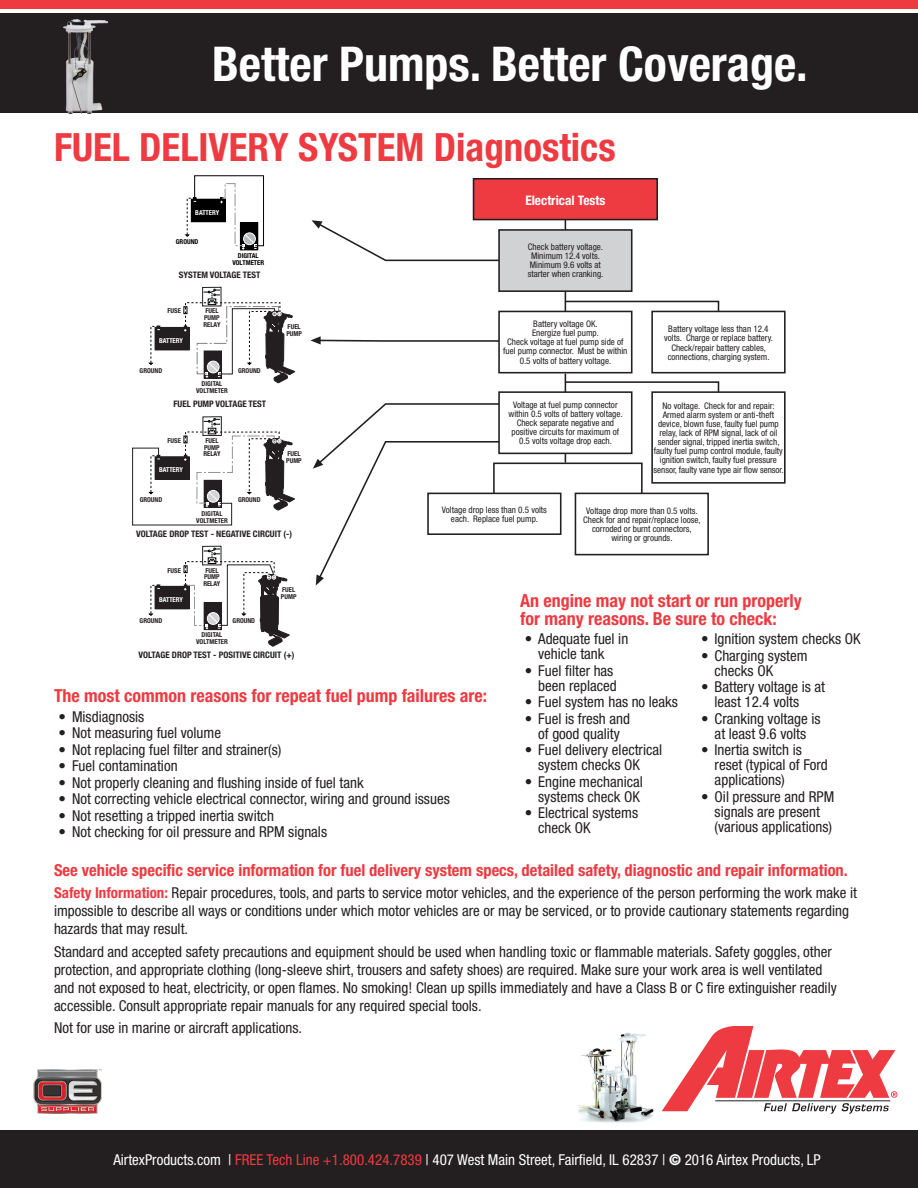
<style>
.page{position:relative;width:918px;height:1188px;background:#fff}
.page>*{position:absolute;margin:0;border:0;box-sizing:border-box;transform-origin:0 0}
.t1{font:700 condensed 48px "Helvetica Neue";color:#fff}
.t2{font:700 condensed 39px "Helvetica Neue LT Std";color:#ee3a41}
.t3{font:700 condensed 18px/18px "Helvetica Neue LT Std";color:#ee3a41}
.t4{font:700 condensed 16.5px "Helvetica Neue LT Std";color:#ee3a41}
.t5{font:condensed 15px/15px "Helvetica Neue LT Std";color:#231f20}
.t6{font:condensed 15px "Helvetica Neue";color:#fff}
.t7{font:700 condensed 13.2px "Helvetica Neue LT Std";color:#fff}
.t8{font:condensed 9px/9px "Helvetica Neue LT Std";color:#231f20;text-align:center}
.t9{font:700 condensed 9px "Helvetica Neue LT Std";color:#231f20}
.t10{font:700 condensed 6.75px/6.8px "Helvetica Neue LT Std";color:#231f20}
.t11{font:700 condensed 6.75px "Helvetica Neue LT Std";color:#fff}
.t12{font:700 condensed 6.75px/6.8px "Helvetica Neue LT Std";color:#000001;text-align:center}
.s1{font-weight:700;color:#ee3a41}
.s2{color:#ee3a41}
.s3{font-weight:900}
</style>
<div class="page">
<img style="left:578px;top:1032px;width:76px;height:91px">
<div style="left:0;top:1130px;width:918px;height:58px;background:#231f20"></div>
<div style="left:0;top:14px;width:918px;height:99px;background:#231f20"></div>
<div style="left:0;top:0;width:918px;height:9px;background:#ee3a41"></div>
<svg style="left:662px;top:1027px;width:235px;height:87px"></svg>
<img style="left:34px;top:1070px;width:67px;height:44px">
<img style="left:63px;top:19px;width:45px;height:94px">
<div style="left:499px;top:230px;width:133px;height:61px;background:#d1d2d4"></div>
<div style="left:498px;top:229px;width:135px;height:63px;border:2px solid #231f20"></div>
<div style="left:474px;top:179px;width:183px;height:41px;background:#ee3a41"></div>
<div style="left:473px;top:178px;width:185px;height:42px;border:2px solid #231f20"></div>
<div style="left:575px;top:493px;width:134px;height:62px;border:2px solid #231f20"></div>
<div style="left:651px;top:391px;width:135px;height:93px;border:2px solid #231f20"></div>
<svg style="left:564px;top:291px;width:156px;height:20px"></svg>
<div style="left:493px;top:463px;width:150px;height:31px;border:2px solid #231f20"></div>
<svg style="left:312px;top:220px;width:189px;height:42px"></svg>
<div style="left:498px;top:311px;width:135px;height:62px;border:2px solid #231f20"></div>
<div style="left:651px;top:311px;width:135px;height:62px;border:2px solid #231f20"></div>
<div style="left:498px;top:391px;width:135px;height:63px;border:2px solid #231f20"></div>
<div style="left:427px;top:493px;width:135px;height:42px;border:2px solid #231f20"></div>
<svg style="left:310px;top:336px;width:191px;height:9px"></svg>
<svg style="left:313px;top:402px;width:188px;height:184px"></svg>
<svg style="left:564px;top:374px;width:156px;height:20px"></svg>
<div style="left:202px;top:287px;width:19px;height:19px;border:1px solid #231f20"></div>
<div style="left:155px;top:327px;width:34px;height:23px;background:#231f20"></div>
<svg style="left:149px;top:326px;width:11px;height:39px"></svg>
<svg style="left:184px;top:289px;width:111px;height:94px"></svg>
<div style="left:202px;top:546px;width:19px;height:19px;border:1px solid #231f20"></div>
<div style="left:155px;top:586px;width:34px;height:23px;background:#231f20"></div>
<svg style="left:149px;top:585px;width:11px;height:31px"></svg>
<svg style="left:184px;top:548px;width:105px;height:98px"></svg>
<svg style="left:132px;top:418px;width:163px;height:107px"></svg>
<svg style="left:185px;top:175px;width:79px;height:75px"></svg>
<h1 class="t1" style="left:212px;top:35px;width:597px">Better Pumps. Better Coverage.</h1>
<h2 class="t2" style="left:54px;top:124px;width:563px">FUEL DELIVERY SYSTEM Diagnostics</h2>
<p class="t11" style="left:195px;top:208px;width:25px">BATTERY</p>
<p class="t12" style="left:176px;top:238px;width:24px">GROUND</p>
<p class="t12" style="left:232px;top:252px;width:33px">DIGITAL<br>VOLTMETER</p>
<p class="t9" style="left:179px;top:270px;width:83px">SYSTEM VOLTAGE TEST</p>
<p class="t10" style="left:167px;top:308px;width:15px">FUSE</p>
<p class="t11" style="left:159px;top:337px;width:25px">BATTERY</p>
<p class="t10" style="left:140px;top:367px;width:24px">GROUND</p>
<p class="t10" style="left:203px;top:308px;width:19px">FUEL<br>PUMP<br>RELAY</p>
<p class="t10" style="left:196px;top:380px;width:33px;text-align:center">DIGITAL<br>VOLTMETER</p>
<p class="t10" style="left:238px;top:367px;width:24px">GROUND</p>
<p class="t9" style="left:173px;top:398px;width:94px">FUEL PUMP VOLTAGE TEST</p>
<p class="t10" style="left:168px;top:437px;width:15px">FUSE</p>
<p class="t11" style="left:159px;top:466px;width:25px">BATTERY</p>
<p class="t10" style="left:140px;top:496px;width:24px">GROUND</p>
<p class="t10" style="left:203px;top:437px;width:19px">FUEL<br>PUMP<br>RELAY</p>
<p class="t10" style="left:196px;top:510px;width:33px;text-align:center">DIGITAL<br>VOLTMETER</p>
<p class="t10" style="left:238px;top:496px;width:24px">GROUND</p>
<p class="t10" style="left:286px;top:323px;width:17px">FUEL<br>PUMP</p>
<p class="t10" style="left:286px;top:450px;width:17px">FUEL<br>PUMP</p>
<p class="t9" style="left:136px;top:529px;width:158px">VOLTAGE DROP TEST - NEGATIVE CIRCUIT (-)</p>
<p class="t7" style="left:525px;top:192px;width:82px">Electrical Tests</p>
<p class="t8" style="left:528px;top:242px;width:77px">Check battery voltage.<br>Minimum 12.4 volts.<br>Minimum 9.6 volts at starter when cranking.</p>
<p class="t8" style="left:503px;top:319px;width:126px">Battery voltage OK.<br>Energize fuel pump.<br>Check voltage at fuel pump side of fuel pump connector. Must be within<br>0.5 volts of battery voltage.</p>
<p class="t8" style="left:664px;top:324px;width:110px">Battery voltage less than 12.4 volts. Charge or replace battery.<br>Check/repair battery cables, connections, charging system.</p>
<p class="t8" style="left:509px;top:400px;width:116px">Voltage at fuel pump connector within 0.5 volts of battery voltage.<br>Check separate negative and positive circuits for maximum of<br>0.5 volts voltage drop each.</p>
<p class="t8" style="left:654px;top:401px;width:132px">No voltage. Check for and repair:<br>Armed alarm system or anti-theft device, blown fuse, faulty fuel pump relay, lack of RPM signal, lack of oil sender signal, tripped inertia switch, faulty fuel pump control module, faulty ignition switch, faulty fuel pressure sensor, faulty vane type air flow sensor.</p>
<p class="t8" style="left:442px;top:504px;width:107px;line-height:9.8px">Voltage drop less than 0.5 volts each. Replace fuel pump.</p>
<p class="t8" style="left:583px;top:506px;width:119px">Voltage drop more than 0.5 volts.<br>Check for and repair/replace loose, corroded or burnt connectors, wiring or grounds.</p>
<p class="t10" style="left:167px;top:567px;width:15px">FUSE</p>
<p class="t10" style="left:203px;top:567px;width:19px">FUEL<br>PUMP<br>RELAY</p>
<p class="t10" style="left:281px;top:586px;width:17px">FUEL<br>PUMP</p>
<p class="t3" style="left:520px;top:591px;width:283px">An engine may not start or run properly for many reasons. Be sure to check:</p>
<p class="t5" style="left:538px;top:631px;width:92px;text-indent:-14px">• Adequate fuel in vehicle tank</p>
<p class="t5" style="left:525px;top:663px;width:94px;text-align:right">• Fuel filter has been replaced</p>
<p class="t5" style="left:525px;top:694px;width:155px">• Fuel system has no leaks</p>
<p class="t5" style="left:525px;top:711px;width:107px;text-align:center">• Fuel is fresh and of good quality</p>
<p class="t5" style="left:525px;top:742px;width:139px;text-align:center">• Fuel delivery electrical system checks OK</p>
<p class="t5" style="left:525px;top:774px;width:120px;text-align:right">• Engine mechanical systems check OK</p>
<p class="t5" style="left:538px;top:805px;width:101px;text-indent:-14px">• Electrical systems check OK</p>
<p class="t11" style="left:159px;top:596px;width:25px">BATTERY</p>
<p class="t10" style="left:233px;top:618px;width:24px">GROUND</p>
<p class="t10" style="left:140px;top:618px;width:24px">GROUND</p>
<p class="t10" style="left:196px;top:631px;width:33px;text-align:center">DIGITAL<br>VOLTMETER</p>
<p class="t5" style="left:701px;top:631px;width:161px">• Ignition system checks OK</p>
<p class="t5" style="left:715px;top:648px;width:94px;text-indent:-14px">• Charging system checks OK</p>
<p class="t5" style="left:715px;top:679px;width:112px;text-indent:-14px">• Battery voltage is at least 12.4 volts</p>
<p class="t5" style="left:701px;top:711px;width:121px;text-align:center">• Cranking voltage is at least 9.6 volts</p>
<p class="t5" style="left:715px;top:742px;width:115px;text-indent:-14px">• Inertia switch is reset (typical of Ford applications)</p>
<p class="t5" style="left:715px;top:789px;width:121px;text-indent:-14px">• Oil pressure and RPM signals are present (various applications)</p>
<p class="t4" style="left:54px;top:860px;width:795px">See vehicle specific service information for fuel delivery system specs, detailed safety, diagnostic and repair information.</p>
<p class="t5" style="left:54px;top:884px;width:805px;line-height:18px"><span class="s1">Safety Information:</span> Repair procedures, tools, and parts to service motor vehicles, and the experience of the person performing the work make it impossible to describe all ways or conditions under which motor vehicles are or may be serviced, or to provide cautionary statements regarding hazards that may result.</p>
<p class="t5" style="left:54px;top:942px;width:784px;line-height:18px">Standard and accepted safety precautions and equipment should be used when handling toxic or flammable materials. Safety goggles, other protection, and appropriate clothing (long-sleeve shirt, trousers and safety shoes) are required. Make sure your work area is well ventilated and not exposed to heat, electricity, or open flames. No smoking! Clean up spills immediately and have a Class B or C fire extinguisher readily accessible. Consult appropriate repair manuals for any required special tools.</p>
<p class="t5" style="left:54px;top:1020px;width:250px">Not for use in marine or aircraft applications.</p>
<p class="t9" style="left:139px;top:649px;width:157px">VOLTAGE DROP TEST - POSITIVE CIRCUIT (+)</p>
<p class="t3" style="left:54px;top:687px;width:435px">The most common reasons for repeat fuel pump failures are:</p>
<p class="t5" style="left:58px;top:709px;width:87px">• Misdiagnosis</p>
<p class="t5" style="left:58px;top:725px;width:164px">• Not measuring fuel volume</p>
<p class="t5" style="left:58px;top:742px;width:225px">• Not replacing fuel filter and strainer(s)</p>
<p class="t5" style="left:58px;top:758px;width:121px">• Fuel contamination</p>
<p class="t5" style="left:58px;top:775px;width:307px">• Not properly cleaning and flushing inside of fuel tank</p>
<p class="t5" style="left:58px;top:791px;width:393px">• Not correcting vehicle electrical connector, wiring and ground issues</p>
<p class="t5" style="left:58px;top:808px;width:217px">• Not resetting a tripped inertia switch</p>
<p class="t5" style="left:58px;top:824px;width:270px">• Not checking for oil pressure and RPM signals</p>
<p class="t6" style="left:113px;top:1151px;width:709px">AirtexProducts.com | <span class="s2">FREE Tech Line +1.800.424.7839</span> | 407 West Main Street, Fairfield, IL 62837 | <span class="s3">©</span> 2016 Airtex Products, LP</p>
</div>
